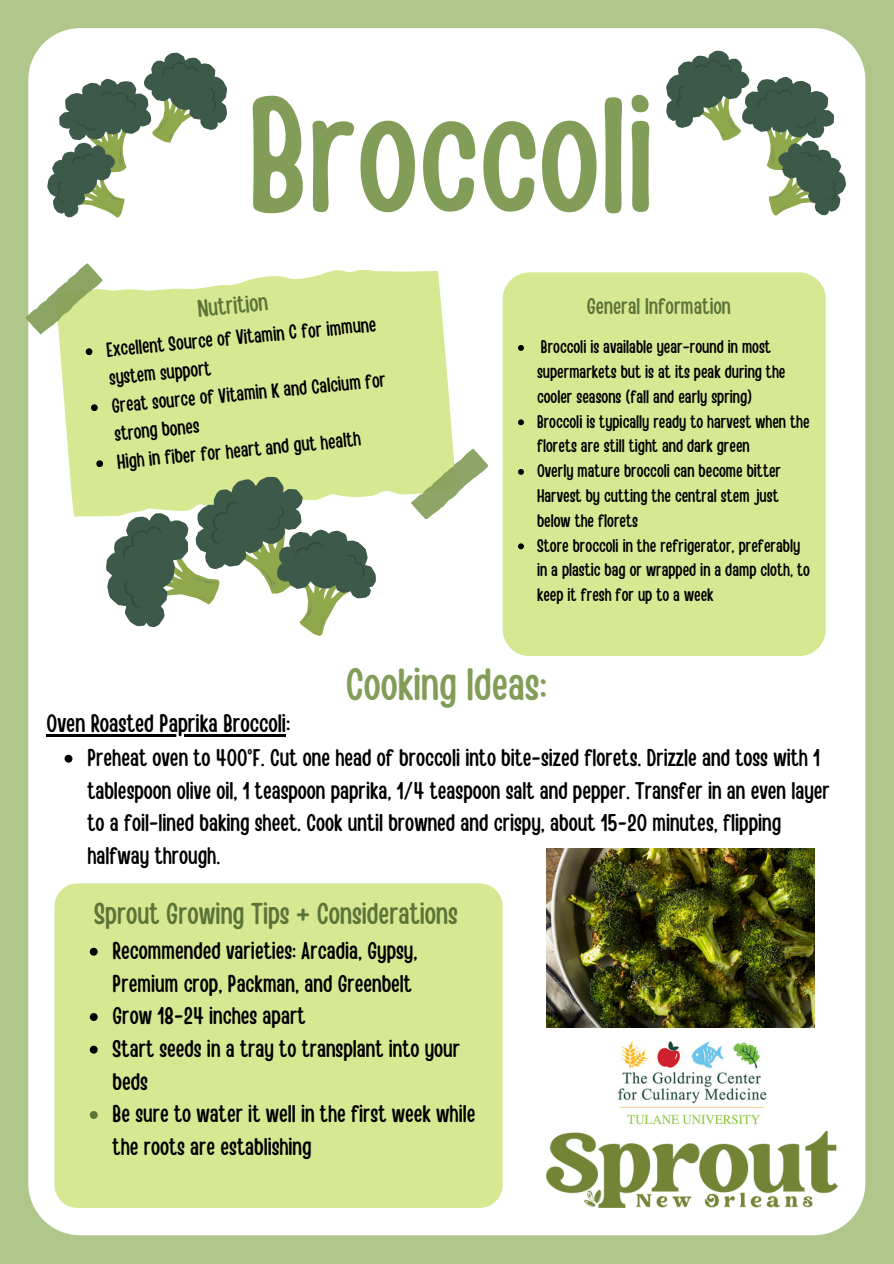
<style>
.page{position:relative;width:894px;height:1264px;background:#fff}
.page>*{position:absolute;margin:0;border:0;box-sizing:border-box;transform-origin:0 0}
.t1{font:162px "Handy Casual Condensed";color:#819d57}
.t2{font:45px "Handy Casual Condensed";color:#819d57}
.t3{font:30px "Handy Casual Condensed";color:#5c7439}
.t4{font:25.05px "Handy Casual Condensed";color:#000}
.t5{font:24px/32.7px "Handy Casual Condensed";color:#000}
.t6{font:24px "Handy Casual Condensed";color:#5c7439}
.t7{font:22.5px "Handy Casual Condensed";color:#5c7439}
.t8{font:20.25px/28.7px "Handy Casual Condensed";color:#000}
.t9{font:18.15px/24.8px "Handy Casual Condensed";color:#000}
</style>
<div class="page">
<div style="left:0;top:0;width:893px;height:1263px;background:#afc78b"></div>
<div style="left:28px;top:28px;width:837px;height:1207px;background:#fff;border-radius:52px"></div>
<div style="left:502px;top:272px;width:323px;height:384px;background:#d7e893;border-radius:27px"></div>
<svg style="left:59px;top:269px;width:394px;height:248px;background:#daea9d"></svg>
<svg style="left:25px;top:262px;width:80px;height:73px"></svg>
<svg style="left:408px;top:448px;width:80px;height:71px"></svg>
<img style="left:546px;top:848px;width:268px;height:179px">
<img style="left:617px;top:1041px;width:150px;height:84px">
<svg style="left:65px;top:754px;width:7px;height:8px"></svg>
<hr style="left:47px;top:734px;width:239px;height:2px;background:#000">
<div style="left:54px;top:883px;width:448px;height:324px;background:#d7e893;border-radius:23px"></div>
<img style="left:546px;top:1131px;width:291px;height:76px">
<svg style="left:85px;top:348px;width:8px;height:7px"></svg>
<svg style="left:91px;top:404px;width:7px;height:7px"></svg>
<svg style="left:80px;top:451px;width:310px;height:185px"></svg>
<svg style="left:518px;top:345px;width:6px;height:6px"></svg>
<svg style="left:518px;top:419px;width:6px;height:6px"></svg>
<svg style="left:518px;top:469px;width:6px;height:6px"></svg>
<svg style="left:518px;top:543px;width:6px;height:6px"></svg>
<svg style="left:90px;top:947px;width:8px;height:8px"></svg>
<svg style="left:90px;top:1013px;width:8px;height:7px"></svg>
<svg style="left:90px;top:1045px;width:8px;height:8px"></svg>
<svg style="left:90px;top:1111px;width:8px;height:7px"></svg>
<svg style="left:666px;top:50px;width:180px;height:166px"></svg>
<svg style="left:47px;top:52px;width:180px;height:166px"></svg>
<p class="t1" style="left:248px;top:50px;width:407px">Broccoli</p>
<p class="t6" style="left:196px;top:293px;width:72px;rotate:-5deg">Nutrition</p>
<p class="t8" style="left:105px;top:333px;width:272px;rotate:-5deg">Excellent Source of Vitamin C for immune system support</p>
<p class="t8" style="left:110px;top:389px;width:276px;rotate:-5deg">Great source of Vitamin K and Calcium for strong bones</p>
<p class="t8" style="left:116px;top:445px;width:246px;rotate:-5deg">High in fiber for heart and gut health</p>
<p class="t7" style="left:586px;top:291px;width:145px">General Information</p>
<p class="t9" style="left:537px;top:333px;width:250px">Broccoli is available year-round in most supermarkets but is at its peak during the cooler seasons (fall and early spring)</p>
<p class="t9" style="left:537px;top:408px;width:274px">Broccoli is typically ready to harvest when the florets are still tight and dark green</p>
<p class="t9" style="left:537px;top:457px;width:245px">Overly mature broccoli can become bitter<br>Harvest by cutting the central stem just below the florets</p>
<p class="t9" style="left:537px;top:532px;width:274px">Store broccoli in the refrigerator, preferably in a plastic bag or wrapped in a damp cloth, to keep it fresh for up to a week</p>
<p class="t4" style="left:47px;top:707px;width:245px">Oven Roasted Paprika Broccoli:</p>
<p class="t2" style="left:345px;top:655px;width:202px">Cooking Ideas:</p>
<p class="t5" style="left:87px;top:740px;width:743px">Preheat oven to 400°F. Cut one head of broccoli into bite-sized florets. Drizzle and toss with 1 tablespoon olive oil, 1 teaspoon paprika, 1/4 teaspoon salt and pepper. Transfer in an even layer to a foil-lined baking sheet. Cook until browned and crispy, about 15-20 minutes, flipping halfway through.</p>
<p class="t3" style="left:94px;top:894px;width:365px">Sprout Growing Tips + Considerations</p>
<p class="t5" style="left:113px;top:933px;width:306px">Recommended varieties: Arcadia, Gypsy,<br>Premium crop, Packman, and Greenbelt</p>
<p class="t5" style="left:113px;top:998px;width:194px">Grow 18-24 inches apart</p>
<p class="t5" style="left:113px;top:1031px;width:349px">Start seeds in a tray to transplant into your beds</p>
<p class="t5" style="left:113px;top:1096px;width:364px">Be sure to water it well in the first week while the roots are establishing</p>
</div>
